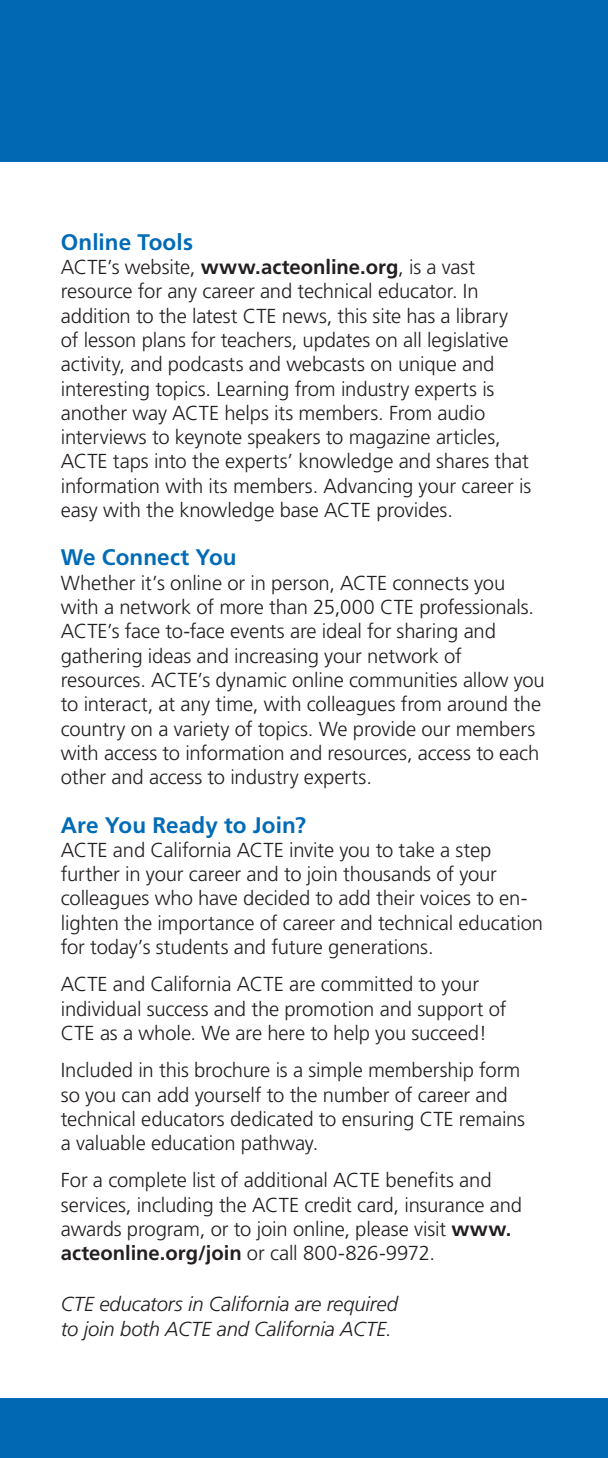
<style>
.page{position:relative;width:608px;height:1458px;background:#fff}
.page>*{position:absolute;margin:0;border:0;box-sizing:border-box;transform-origin:0 0}
.subhead_level_2{font:700 22.5px "Frutiger";letter-spacing:.005em;color:#006bb6}
.text{font:300 20.25px/24.3px "Frutiger";letter-spacing:-.005em;color:#231f20}
.text-2{font:italic 300 20.25px/24.3px "Frutiger";letter-spacing:-.01em;color:#231f20}
.s1{font-weight:700}
</style>
<div class="page">
<div style="left:0;top:1398px;width:608px;height:60px;background:#0168b3"></div>
<div style="left:0;top:0;width:608px;height:162px;background:#0168b3"></div>
<p class="subhead_level_2" style="left:61px;top:229px;width:134px">Online Tools</p>
<p class="text" style="left:61px;top:255px;width:472px">ACTE’s website, <span class="s1">www.acteonline.org</span>, is a vast resource for any career and technical educator. In addition to the latest CTE news, this site has a library<br>of lesson plans for teachers, updates on all legislative activity, and podcasts and webcasts on unique and interesting topics. Learning from industry experts is another way ACTE helps its members. From audio interviews to keynote speakers to magazine articles, ACTE taps into the experts’ knowledge and shares that information with its members. Advancing your career is easy with the knowledge base ACTE provides.</p>
<p class="subhead_level_2" style="left:61px;top:544px;width:177px">We Connect You</p>
<p class="text" style="left:61px;top:571px;width:485px">Whether it’s online or in person, ACTE connects you with a network of more than 25,000 CTE professionals.<br>ACTE’s face to-face events are ideal for sharing and gathering ideas and increasing your network of resources. ACTE’s dynamic online communities allow you to interact, at any time, with colleagues from around the country on a variety of topics. We provide our members with access to information and resources, access to each other and access to industry experts.</p>
<p class="subhead_level_2" style="left:61px;top:812px;width:247px">Are You Ready to Join?</p>
<p class="text" style="left:61px;top:838px;width:484px">ACTE and California ACTE invite you to take a step further in your career and to join thousands of your colleagues who have decided to add their voices to en&shy;lighten the importance of career and technical education for today’s students and future generations.</p>
<p class="text" style="left:61px;top:972px;width:447px">ACTE and California ACTE are committed to your individual success and the promotion and support of<br>CTE as a whole. We are here to help you succeed!</p>
<p class="text" style="left:61px;top:1058px;width:466px">Included in this brochure is a simple membership form so you can add yourself to the number of career and technical educators dedicated to ensuring CTE remains a valuable education pathway.</p>
<p class="text" style="left:61px;top:1168px;width:462px">For a complete list of additional ACTE benefits and services, including the ACTE credit card, insurance and awards program, or to join online, please visit <span class="s1">www. acteonline.org/join</span> or call 800-826-9972.</p>
<p class="text-2" style="left:61px;top:1292px;width:338px">CTE educators in California are required to join both ACTE and California ACTE.</p>
</div>
